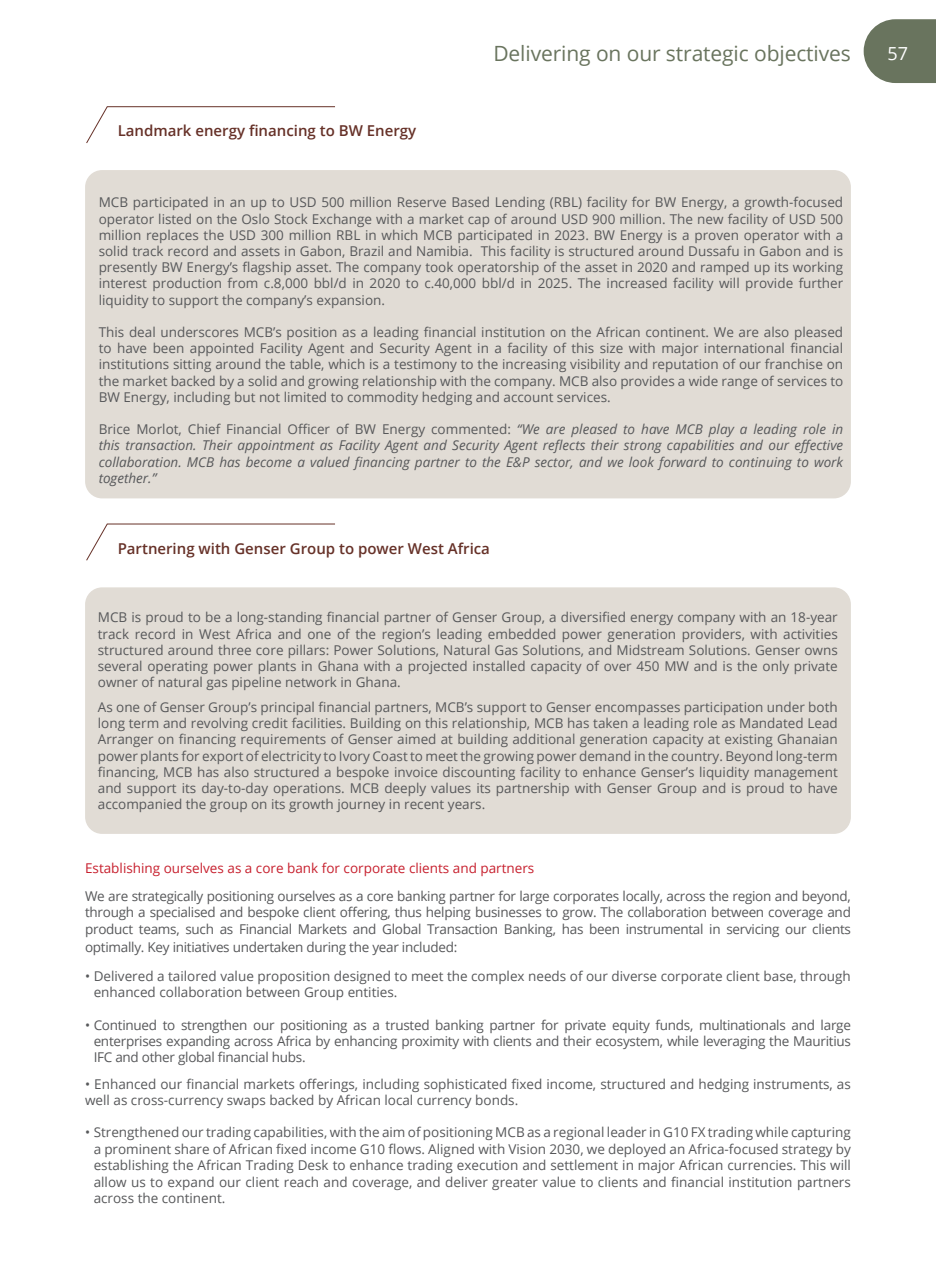
<style>
.page{position:relative;width:936px;height:1276px;background:#fff}
.page>*{position:absolute;margin:0;border:0;box-sizing:border-box;transform-origin:0 0}
.t1{font:21px "Open Sans";letter-spacing:-.005em;color:#69745e}
.t2{font:18px "Open Sans";color:#fff}
.t3{font:600 15px "Open Sans";color:#663128}
.t4{font:13.5px/16.2px "Open Sans";color:#57585a;text-align:justify}
.t5{font:italic 13.5px/16.2px "Open Sans";color:#57585a;text-align:justify}
.t6{font:13.5px "Open Sans";color:#c7202e}
.t7{font:13.5px "Open Sans";letter-spacing:-.02em;color:#57585a}
.s1{font-style:normal}
</style>
<div class="page">
<svg style="left:863px;top:19px;width:72px;height:64px;background:#79836f"></svg>
<svg style="left:86px;top:106px;width:249px;height:37px"></svg>
<svg style="left:86px;top:523px;width:249px;height:38px"></svg>
<div style="left:85px;top:170px;width:765px;height:328px;background:#e1dcd5;border-radius:17px"></div>
<div style="left:85px;top:587px;width:765px;height:247px;background:#e1dcd5;border-radius:17px"></div>
<p class="t3" style="left:118px;top:121px;width:300px">Landmark energy financing to BW Energy</p>
<h1 class="t1" style="left:493px;top:39px;width:359px">Delivering on our strategic objectives</h1>
<h2 class="t2" style="left:887px;top:41px;width:22px">57</h2>
<p class="t4" style="left:99px;top:194px;width:746px">MCB participated in an up to USD 500 million Reserve Based Lending (RBL) facility for BW Energy, a growth-focused operator listed on the Oslo Stock Exchange with a market cap of around USD 900 million. The new facility of USD 500 million replaces the USD 300 million RBL in which MCB participated in 2023. BW Energy is a proven operator with a solid track record and assets in Gabon, Brazil and Namibia. This facility is structured around Dussafu in Gabon and is presently BW Energy’s flagship asset. The company took operatorship of the asset in 2020 and ramped up its working interest production from c.8,000 bbl/d in 2020 to c.40,000 bbl/d in 2025. The increased facility will provide further liquidity to support the company’s expansion.</p>
<p class="t4" style="left:99px;top:324px;width:746px">This deal underscores MCB’s position as a leading financial institution on the African continent. We are also pleased to have been appointed Facility Agent and Security Agent in a facility of this size with major international financial institutions sitting around the table, which is a testimony to the increasing visibility and reputation of our franchise on the market backed by a solid and growing relationship with the company. MCB also provides a wide range of services to BW Energy, including but not limited to commodity hedging and account services.</p>
<p class="t5" style="left:99px;top:421px;width:746px"><span class="s1">Brice Morlot, Chief Financial Officer of BW Energy commented:</span> “We are pleased to have MCB play a leading role in this transaction. Their appointment as Facility Agent and Security Agent reflects their strong capabilities and our effective collaboration. MCB has become a valued financing partner to the E&amp;P sector, and we look forward to continuing to work together.”</p>
<p class="t3" style="left:118px;top:538px;width:374px">Partnering with Genser Group to power West Africa</p>
<p class="t4" style="left:98px;top:609px;width:741px">MCB is proud to be a long-standing financial partner of Genser Group, a diversified energy company with an 18-year track record in West Africa and one of the region’s leading embedded power generation providers, with activities structured around three core pillars: Power Solutions, Natural Gas Solutions, and Midstream Solutions. Genser owns several operating power plants in Ghana with a projected installed capacity of over 450 MW and is the only private owner of natural gas pipeline network in Ghana.</p>
<p class="t4" style="left:98px;top:698px;width:741px">As one of Genser Group’s principal financial partners, MCB’s support to Genser encompasses participation under both long term and revolving credit facilities. Building on this relationship, MCB has taken a leading role as Mandated Lead Arranger on financing requirements of Genser aimed at building additional generation capacity at existing Ghanaian power plants for export of electricity to Ivory Coast to meet the growing power demand in the country. Beyond long-term financing, MCB has also structured a bespoke invoice discounting facility to enhance Genser’s liquidity management and support its day-to-day operations. MCB deeply values its partnership with Genser Group and is proud to have accompanied the group on its growth journey in recent years.</p>
<p class="t6" style="left:85px;top:859px;width:451px">Establishing ourselves as a core bank for corporate clients and partners</p>
<p class="t4" style="left:85px;top:888px;width:767px">We are strategically positioning ourselves as a core banking partner for large corporates locally, across the region and beyond, through a specialised and bespoke client offering, thus helping businesses to grow. The collaboration between coverage and product teams, such as Financial Markets and Global Transaction Banking, has been instrumental in servicing our clients</p>
<p class="t7" style="left:85px;top:937px;width:374px">optimally. Key initiatives undertaken during the year included:</p>
<p class="t4" style="left:94px;top:967px;width:758px;text-indent:-9px">• Delivered a tailored value proposition designed to meet the complex needs of our diverse corporate client base, through enhanced collaboration between Group entities.</p>
<p class="t4" style="left:94px;top:1016px;width:758px;text-indent:-9px">• Continued to strengthen our positioning as a trusted banking partner for private equity funds, multinationals and large enterprises expanding across Africa by enhancing proximity with clients and their ecosystem, while leveraging the Mauritius IFC and other global financial hubs.</p>
<p class="t4" style="left:85px;top:1075px;width:767px">• Enhanced our financial markets offerings, including sophisticated fixed income, structured and hedging instruments, as well as cross-currency swaps backed by African local currency bonds.</p>
<p class="t4" style="left:94px;top:1124px;width:758px;text-indent:-9px">• Strengthened our trading capabilities, with the aim of positioning MCB as a regional leader in G10 FX trading while capturing a prominent share of African fixed income G10 flows. Aligned with Vision 2030, we deployed an Africa-focused strategy by establishing the African Trading Desk to enhance trading execution and settlement in major African currencies. This will allow us to expand our client reach and coverage, and deliver greater value to clients and financial institution partners across the continent.</p>
</div>
